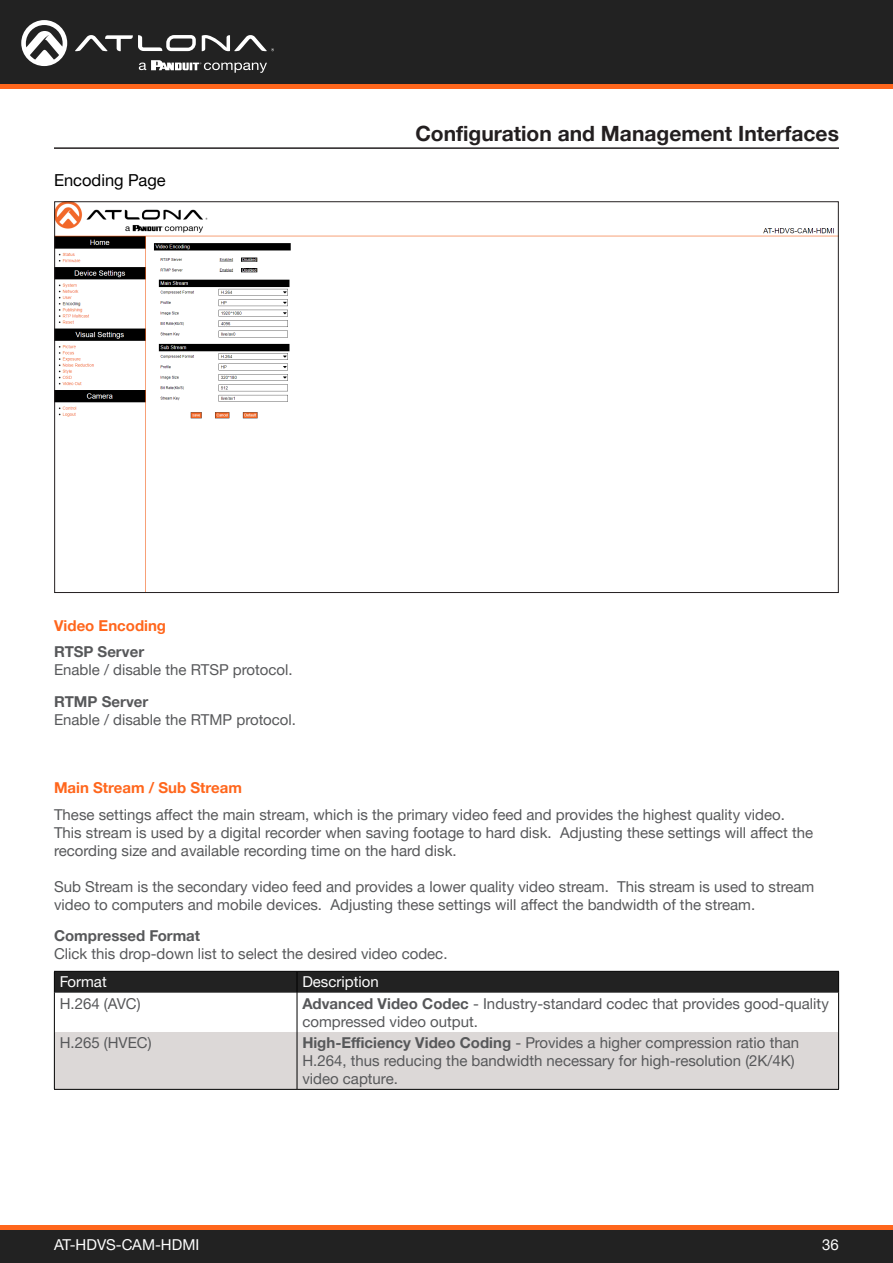
<style>
.page{position:relative;width:893px;height:1263px;background:#fff}
.page>*{position:absolute;margin:0;border:0;box-sizing:border-box;transform-origin:0 0}
.Non_TOC_Section_Header_Right_Align{font:700 21px "Helvetica Neue LTW1 G";color:#231f20}
.Secondary_Subsection{font:16.5px "Helvetica Neue LTW1 G";color:#000}
.Numbered_Steps{font:15px/18px "Helvetica Neue LTW1 G";color:#57585a}
.General_Text_White{font:15px/18px "Helvetica Neue LTW1 G";color:#57585a}
.General_Text_White-2{font:15px "Helvetica Neue LTW1 G";color:#fff}
.General_Text{font:700 15px "Helvetica Neue LTW1 G";color:#ff661c}
.s1{font-weight:700}
</style>
<div class="page">
<div style="left:0;top:1227px;width:893px;height:36px;background:#222"></div>
<hr style="left:0;top:1225px;width:893px;height:4px;background:#ff661c">
<div style="left:0;top:0;width:893px;height:84px;background:#222"></div>
<hr style="left:0;top:84px;width:893px;height:4px;background:#ff661c">
<svg style="left:75px;top:35px;width:121px;height:16px"></svg>
<svg style="left:202px;top:35px;width:72px;height:16px"></svg>
<svg style="left:21px;top:20px;width:46px;height:46px"></svg>
<svg style="left:139px;top:60px;width:128px;height:13px"></svg>
<hr style="left:54px;top:147px;width:785px;height:2px;background:#231f20">
<img style="left:56px;top:203px;width:781px;height:388px">
<div style="left:55px;top:1032px;width:783px;height:57px;background:#dcd8d7"></div>
<svg style="left:54px;top:971px;width:785px;height:22px;background:#242424"></svg>
<hr style="left:54px;top:993px;width:1px;height:39px;background:#000">
<hr style="left:297px;top:993px;width:1px;height:39px;background:#000">
<hr style="left:838px;top:993px;width:1px;height:39px;background:#000">
<hr style="left:54px;top:1032px;width:1px;height:57px;background:#000">
<hr style="left:297px;top:1032px;width:1px;height:57px;background:#000">
<hr style="left:838px;top:1032px;width:1px;height:57px;background:#000">
<hr style="left:54px;top:1089px;width:243px;height:1px;background:#000">
<hr style="left:297px;top:1089px;width:542px;height:1px;background:#000">
<p class="Secondary_Subsection" style="left:54px;top:170px;width:113px">Encoding Page</p>
<p class="Non_TOC_Section_Header_Right_Align" style="left:415px;top:120px;width:425px">Configuration and Management Interfaces</p>
<p class="General_Text" style="left:54px;top:616px;width:114px">Video Encoding</p>
<p class="Numbered_Steps" style="left:54px;top:643px;width:240px"><span class="s1">RTSP Server<br></span>Enable / disable the RTSP protocol.</p>
<p class="Numbered_Steps" style="left:54px;top:692px;width:243px"><span class="s1">RTMP Server<br></span>Enable / disable the RTMP protocol.</p>
<p class="General_Text" style="left:54px;top:778px;width:189px">Main Stream / Sub Stream</p>
<p class="Numbered_Steps" style="left:54px;top:805px;width:761px">These settings affect the main stream, which is the primary video feed and provides the highest quality video.<br>This stream is used by a digital recorder when saving footage to hard disk. Adjusting these settings will affect the recording size and available recording time on the hard disk.</p>
<p class="Numbered_Steps" style="left:54px;top:877px;width:762px">Sub Stream is the secondary video feed and provides a lower quality video stream. This stream is used to stream video to computers and mobile devices. Adjusting these settings will affect the bandwidth of the stream.</p>
<p class="Numbered_Steps" style="left:54px;top:927px;width:395px"><span class="s1">Compressed Format<br></span>Click this drop-down list to select the desired video codec.</p>
<p class="General_Text_White-2" style="left:60px;top:973px;width:49px">Format</p>
<p class="General_Text_White-2" style="left:302px;top:973px;width:78px">Description</p>
<p class="General_Text_White" style="left:60px;top:994px;width:82px">H.264 (AVC)</p>
<p class="General_Text_White" style="left:302px;top:994px;width:528px"><span class="s1">Advanced Video Codec</span> - Industry-standard codec that provides good-quality compressed video output.</p>
<p class="General_Text_White" style="left:60px;top:1033px;width:93px">H.265 (HVEC)</p>
<p class="General_Text_White" style="left:302px;top:1033px;width:498px"><span class="s1">High-Efficiency Video Coding</span> - Provides a higher compression ratio than<br>H.264, thus reducing the bandwidth necessary for high-resolution (2K/4K) video capture.</p>
<p class="General_Text_White-2" style="left:54px;top:1235px;width:147px">AT-HDVS-CAM-HDMI</p>
<p class="General_Text_White-2" style="left:822px;top:1235px;width:18px">36</p>
</div>
